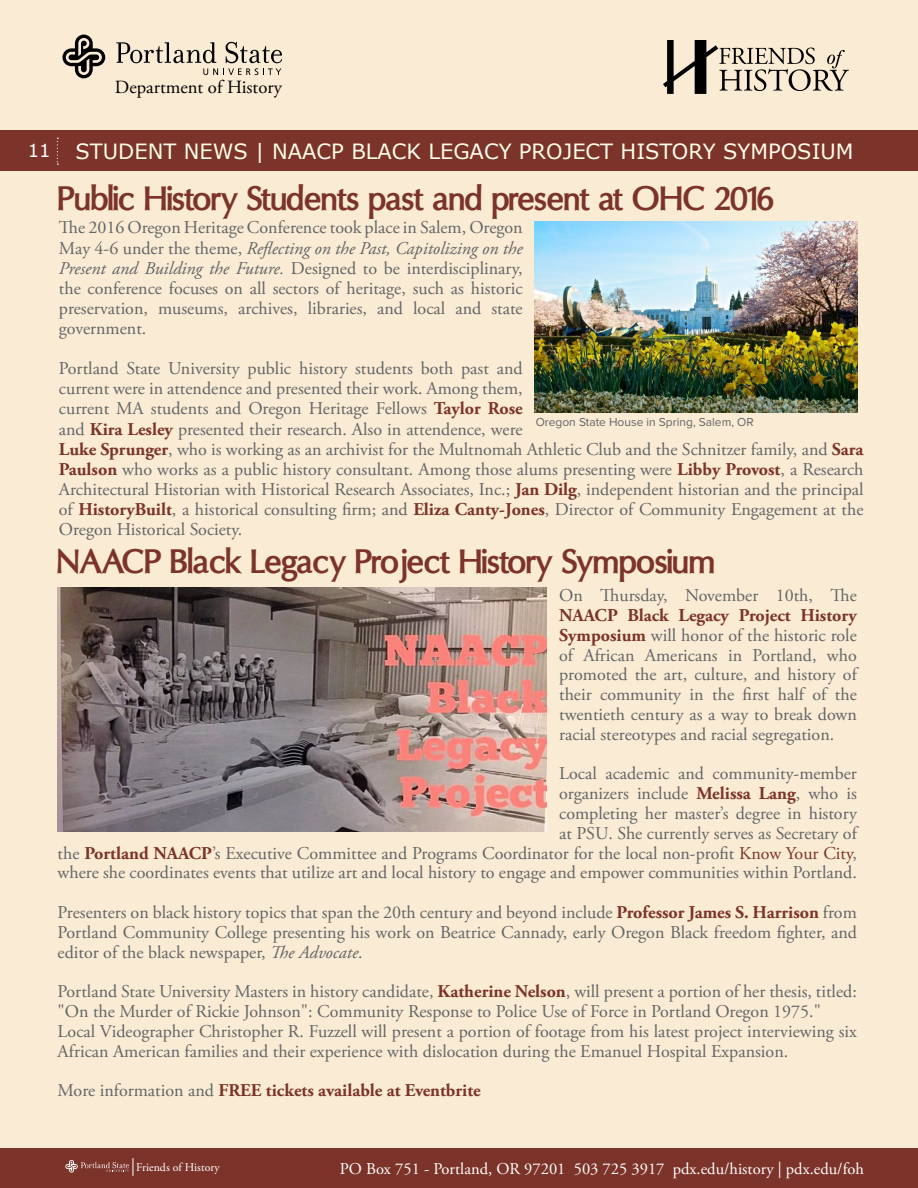
<style>
.page{position:relative;width:918px;height:1188px;background:#f9ebd4}
.page>*{position:absolute;margin:0;border:0;box-sizing:border-box;transform-origin:0 0}
.t1{font:700 34.5px "Oregon LDO";letter-spacing:-.01em;color:#7c332a}
.t2{font:21px "Verdana";color:#fffde9}
.t3{font:18.6px "Adobe Garamond Pro";color:#000}
.t4{font:18px/19.8px "Adobe Garamond Pro";color:#636466;text-align:justify}
.t5{font:700 18px "Adobe Garamond Pro";color:#7c332a}
.t6{font:18px "Verdana";color:#fff}
.t7{font:16.5px "Adobe Garamond Pro";color:#fff}
.t8{font:12px "Proxima Nova";color:#636466}
.t9{font:11.85px "Adobe Garamond Pro";color:#fff}
.s1{font-style:italic}
.s2{font-weight:700;color:#7c332a}
.s3{color:#7c332a}
.s4{font-weight:400;color:#636466}
</style>
<div class="page">
<div style="left:0;top:1148px;width:918px;height:40px;background:#7c332a"></div>
<svg style="left:65px;top:1158px;width:69px;height:18px"></svg>
<div style="left:0;top:130px;width:918px;height:41px;background:#7c332a"></div>
<svg style="left:57px;top:138px;width:1px;height:27px"></svg>
<svg style="left:663px;top:40px;width:186px;height:54px"></svg>
<svg style="left:62px;top:35px;width:43px;height:43px"></svg>
<svg style="left:116px;top:42px;width:166px;height:33px"></svg>
<img style="left:58px;top:587px;width:489px;height:245px">
<img style="left:535px;top:221px;width:323px;height:192px">
<p class="t3" style="left:115px;top:76px;width:169px">Department of History</p>
<p class="t6" style="left:28px;top:138px;width:24px">11</p>
<p class="t2" style="left:76px;top:137px;width:779px">STUDENT NEWS | NAACP BLACK LEGACY PROJECT HISTORY SYMPOSIUM</p>
<h1 class="t1" style="left:58px;top:178px;width:717px">Public History Students past and present at OHC 2016</h1>
<p class="t4" style="left:59px;top:218px;width:465px">The 2016 Oregon Heritage Conference took place in Salem, Oregon May 4-6 under the theme, <span class="s1">Reflecting on the Past, Capitolizing on the Present and Building the Future.</span> Designed to be interdisciplinary, the conference focuses on all sectors of heritage, such as historic preservation, museums, archives, libraries, and local and state government.</p>
<p class="t4" style="left:59px;top:359px;width:806px;text-align:left">Portland State University public history students both past and<br>current were in attendence and presented their work. Among them,<br>current MA students and Oregon Heritage Fellows <span class="s2">Taylor Rose<br></span>and <span class="s2">Kira Lesley</span> presented their research. Also in attendence, were<br><span class="s2">Luke Sprunger</span>, who is working as an archivist for the Multnomah Athletic Club and the Schnitzer family, and <span class="s2">Sara Paulson</span> who works as a public history consultant. Among those alums presenting were <span class="s2">Libby Provost</span>, a Research Architectural Historian with Historical Research Associates, Inc.; <span class="s2">Jan Dilg</span>, independent historian and the principal of <span class="s2">HistoryBuilt</span>, a historical consulting firm; and <span class="s2">Eliza Canty-Jones</span>, Director of Community Engagement at the Oregon Historical Society.</p>
<p class="t8" style="left:536px;top:415px;width:220px">Oregon State House in Spring, Salem, OR</p>
<h1 class="t1" style="left:56px;top:542px;width:661px">NAACP Black Legacy Project History Symposium</h1>
<p class="t4" style="left:559px;top:586px;width:299px">On Thursday, November 10th, The</p>
<p class="t4" style="left:559px;top:606px;width:299px"><span class="s2">NAACP Black Legacy Project History Symposium</span> will honor of the historic role of African Americans in Portland, who promoted the art, culture, and history of their community in the first half of the twentieth century as a way to break down racial stereotypes and racial segregation.</p>
<p class="t4" style="left:58px;top:764px;width:801px;text-align:right">Local academic and community-member<br>organizers include <span class="s2">Melissa Lang</span>, who is<br>completing her master’s degree in history<br>at PSU. She currently serves as Secretary of<br>the <span class="s2">Portland NAACP</span>’s Executive Committee and Programs Coordinator for the local non-profit <span class="s3">Know Your City</span>, where she coordinates events that utilize art and local history to engage and empower communities within Portland.</p>
<p class="t4" style="left:58px;top:903px;width:801px">Presenters on black history topics that span the 20th century and beyond include <span class="s2">Professor James S. Harrison</span> from Portland Community College presenting his work on Beatrice Cannady, early Oregon Black freedom fighter, and editor of the black newspaper, <span class="s1">The Advocate</span>.</p>
<p class="t4" style="left:58px;top:982px;width:801px;text-align:left">Portland State University Masters in history candidate, <span class="s2">Katherine Nelson</span>, will present a portion of her thesis, titled: "On the Murder of Rickie Johnson": Community Response to Police Use of Force in Portland Oregon 1975." Local Videographer Christopher R. Fuzzell will present a portion of footage from his latest project interviewing six African American families and their experience with dislocation during the Emanuel Hospital Expansion.</p>
<p class="t5" style="left:58px;top:1080px;width:425px"><span class="s4">More information and</span> FREE tickets available at Eventbrite</p>
<p class="t9" style="left:136px;top:1160px;width:85px">Friends of History</p>
<p class="t7" style="left:340px;top:1159px;width:526px">PO Box 751 - Portland, OR 97201 503 725 3917 pdx.edu/history | pdx.edu/foh</p>
</div>
